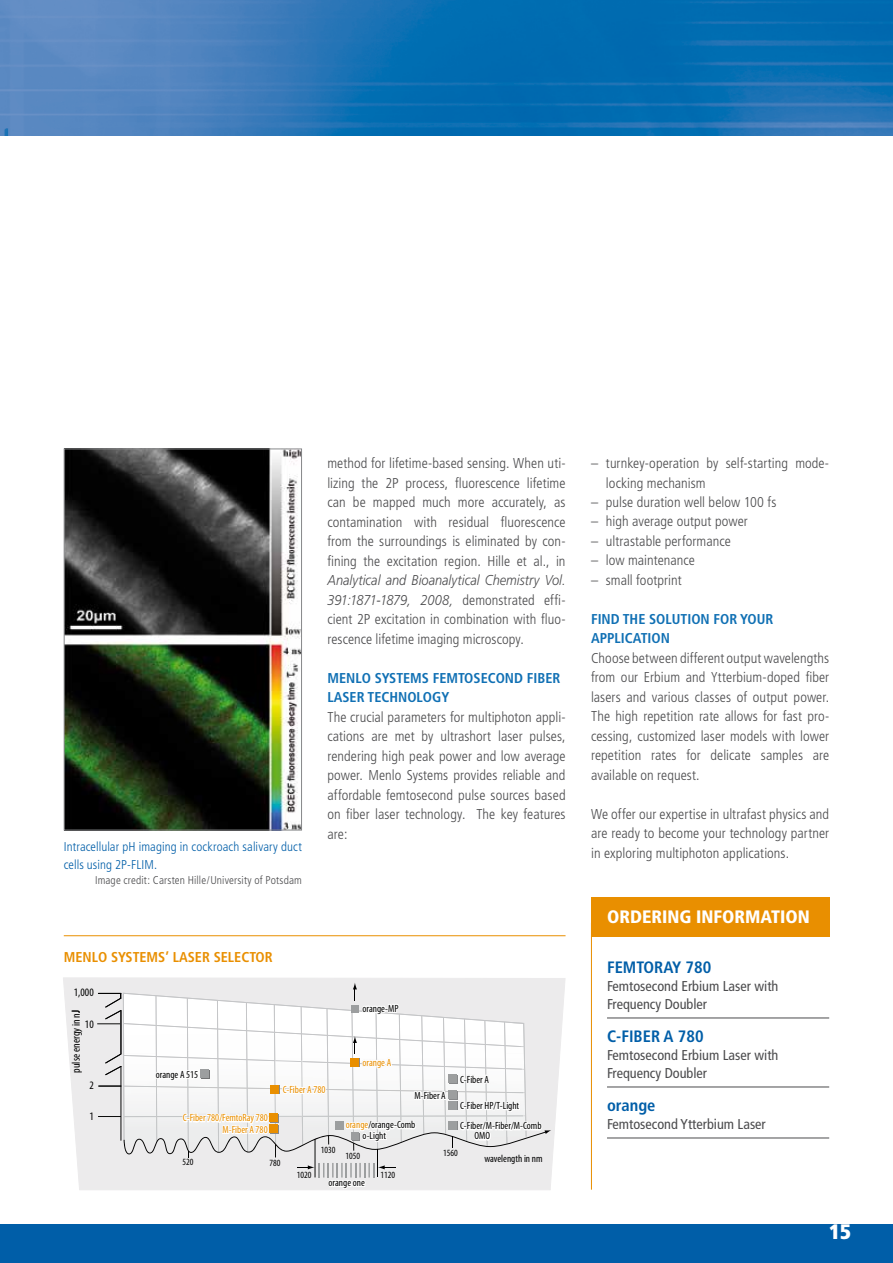
<style>
.page{position:relative;width:893px;height:1263px;background:#fff}
.page>*{position:absolute;margin:0;border:0;box-sizing:border-box;transform-origin:0 0}
.t1{font:900 condensed 21px "Frutiger";color:#fff}
.t2{font:900 condensed 18px "Frutiger";color:#fff}
.t3{font:700 condensed 16.5px "Frutiger";color:#005ea8}
.t4{font:300 condensed 14.25px/19.5px "Frutiger";letter-spacing:.005em;color:#4b4b4d;text-align:justify}
.t5{font:condensed 14.25px/18px "Frutiger";color:#4b4b4d}
.t6{font:700 condensed 14.25px "Frutiger";color:#1070b4}
.t7{font:700 condensed 14.25px "Frutiger";color:#e98f00}
.t8{font:300 condensed 12.75px/18px "Frutiger";letter-spacing:.005em;color:#005ea8}
.t9{font:condensed 11.4px "Myriad Pro";color:#000}
.t10{font:300 condensed 11.25px "Frutiger";letter-spacing:.01em;color:#4b4b4d}
.t11{font:condensed 10.5px/10.6px "Myriad Pro";color:#000}
.t12{font:condensed 10.5px "Myriad Pro";color:#e98f00}
.t13{font:condensed 9.45px "Myriad Pro";color:#000}
.s1{font-style:italic;font-stretch:normal}
.s2{color:#e98f00}
</style>
<div class="page">
<img style="left:66px;top:450px;width:234px;height:378px">
<div style="left:64px;top:448px;width:238px;height:382px;border:1px solid #87888a"></div>
<img style="left:0;top:0;width:893px;height:136px">
<hr style="left:607px;top:1018px;width:222px;height:1px;background:#4b4b4d">
<hr style="left:607px;top:1087px;width:222px;height:1px;background:#4b4b4d">
<hr style="left:607px;top:1138px;width:222px;height:1px;background:#4b4b4d">
<div style="left:0;top:1225px;width:893px;height:38px;background:#005ea8"></div>
<div style="left:591px;top:897px;width:238px;height:39px;background:#e98f00"></div>
<hr style="left:591px;top:923px;width:1px;height:267px;background:#e98f00">
<hr style="left:64px;top:935px;width:502px;height:1px;background:#e98f00">
<svg style="left:63px;top:977px;width:503px;height:213px;fill:#ecebec"></svg>
<svg style="left:97px;top:935px;width:454px;height:255px"></svg>
<p class="t8" style="left:64px;top:837px;width:240px">Intracellular pH imaging in cockroach salivary duct cells using 2P-FLIM.</p>
<p class="t10" style="left:95px;top:873px;width:208px">Image credit: Carsten Hille/University of Potsdam</p>
<p class="t4" style="left:327px;top:454px;width:240px">method for lifetime-based sensing. When uti&shy;lizing the 2P process, fluorescence lifetime can be mapped much more accurately, as contamination with residual fluorescence from the surroundings is eliminated by con&shy;fining the excitation region. Hille et al., in</p>
<p class="t4" style="left:327px;top:571px;width:240px"><span class="s1">Analytical and Bioanalytical Chemistry Vol.<br>391:1871-1879, 2008,</span> demonstrated effi&shy;cient 2P excitation in combination with fluo&shy;rescence lifetime imaging microscopy.</p>
<p class="t6" style="left:327px;top:669px;width:10px">MENL</p>
<p class="t6" style="left:362px;top:669px;width:22px">O SYSTEMS</p>
<p class="t6" style="left:433px;top:669px;width:109px">FEMTOSECOND FIBER</p>
<p class="t6" style="left:327px;top:689px;width:9px">LASER</p>
<p class="t6" style="left:368px;top:689px;width:83px">TECHNOLOGY</p>
<p class="t4" style="left:327px;top:707px;width:240px">The crucial parameters for multiphoton appli&shy;cations are met by ultrashort laser pulses, rendering high peak power and low average power. Menlo Systems provides reliable and affordable femtosecond pulse sources based on fiber laser technology. The key features are:</p>
<p class="t7" style="left:64px;top:949px;width:210px">MENLO SYSTEMS’ LASER SELECTOR</p>
<p class="t9" style="left:74px;top:986px;width:21px">1,000</p>
<p class="t9" style="left:69px;top:1072px;width:64px;rotate:-90deg">pulse energy in nJ</p>
<p class="t9" style="left:85px;top:1017px;width:10px">10</p>
<p class="t9" style="left:89px;top:1078px;width:6px">2</p>
<p class="t9" style="left:89px;top:1109px;width:6px">1</p>
<p class="t11" style="left:362px;top:1003px;width:38px">orange-MP</p>
<p class="t11" style="left:156px;top:1069px;width:44px">orange A 515</p>
<p class="t12" style="left:183px;top:1112px;width:87px">C-Fiber 780/FemtoRay 780</p>
<p class="t12" style="left:223px;top:1123px;width:47px">M-Fiber A 780</p>
<p class="t12" style="left:283px;top:1083px;width:44px">C-Fiber A 780</p>
<p class="t13" style="left:321px;top:1144px;width:16px">1030</p>
<p class="t13" style="left:182px;top:1156px;width:12px">520</p>
<p class="t13" style="left:269px;top:1157px;width:12px">780</p>
<p class="t12" style="left:362px;top:1056px;width:30px">orange A</p>
<p class="t11" style="left:414px;top:1090px;width:33px">M-Fiber A</p>
<p class="t11" style="left:362px;top:1119px;width:54px;text-indent:-17px"><span class="s2">orange</span>/orange-Comb o-Light</p>
<p class="t11" style="left:460px;top:1074px;width:31px">C-Fiber A</p>
<p class="t11" style="left:460px;top:1100px;width:61px">C-Fiber HP/T-Light</p>
<p class="t11" style="left:460px;top:1120px;width:83px">C-Fiber/M-Fiber/M-Comb</p>
<p class="t11" style="left:475px;top:1130px;width:17px">OMO</p>
<p class="t13" style="left:345px;top:1150px;width:16px">1050</p>
<p class="t13" style="left:443px;top:1147px;width:16px">1560</p>
<p class="t11" style="left:484px;top:1152px;width:60px">wavelength in nm</p>
<p class="t13" style="left:297px;top:1169px;width:16px">1020</p>
<p class="t13" style="left:380px;top:1169px;width:16px">1120</p>
<p class="t11" style="left:329px;top:1177px;width:38px">orange one</p>
<p class="t4" style="left:606px;top:453px;width:225px;text-indent:-15px">– turnkey-operation by self-starting mode&shy;locking mechanism</p>
<p class="t4" style="left:591px;top:492px;width:187px">– pulse duration well below 100 fs</p>
<p class="t4" style="left:591px;top:512px;width:158px">– high average output power</p>
<p class="t4" style="left:591px;top:531px;width:141px">– ultrastable performance</p>
<p class="t4" style="left:591px;top:551px;width:105px">– low maintenance</p>
<p class="t4" style="left:591px;top:570px;width:92px">– small footprint</p>
<p class="t6" style="left:591px;top:611px;width:15px">FIND</p>
<p class="t6" style="left:623px;top:611px;width:50px">THE SOLUTI</p>
<p class="t6" style="left:691px;top:611px;width:74px">ON FOR YOUR</p>
<p class="t6" style="left:591px;top:630px;width:8px">APPLICATI</p>
<p class="t6" style="left:651px;top:630px;width:18px">ON</p>
<p class="t4" style="left:591px;top:648px;width:240px">Choose between different output wavelengths from our Erbium and Ytterbium-doped fiber lasers and various classes of output power.<br>The high repetition rate allows for fast pro&shy;cessing, customized laser models with lower repetition rates for delicate samples are available on request.</p>
<p class="t4" style="left:591px;top:804px;width:240px">We offer our expertise in ultrafast physics and are ready to become your technology partner in exploring multiphoton applications.</p>
<p class="t2" style="left:607px;top:906px;width:45px">ORDERIN</p>
<p class="t2" style="left:679px;top:906px;width:28px">G INFOR</p>
<p class="t2" style="left:745px;top:906px;width:26px">MATION</p>
<p class="t3" style="left:607px;top:958px;width:57px">FEMTORAY</p>
<p class="t3" style="left:686px;top:958px;width:27px">780</p>
<p class="t5" style="left:607px;top:977px;width:173px">Femtosecond Erbium Laser with<br>Frequency Doubler</p>
<p class="t3" style="left:607px;top:1027px;width:98px">C-FIBER A 780</p>
<p class="t5" style="left:607px;top:1046px;width:173px">Femtosecond Erbium Laser with<br>Frequency Doubler</p>
<p class="t3" style="left:607px;top:1096px;width:50px">ORANGE</p>
<p class="t5" style="left:607px;top:1115px;width:160px">Femtosecond Ytterbium Laser</p>
<h1 class="t1" style="left:829px;top:1219px;width:23px">15</h1>
</div>
